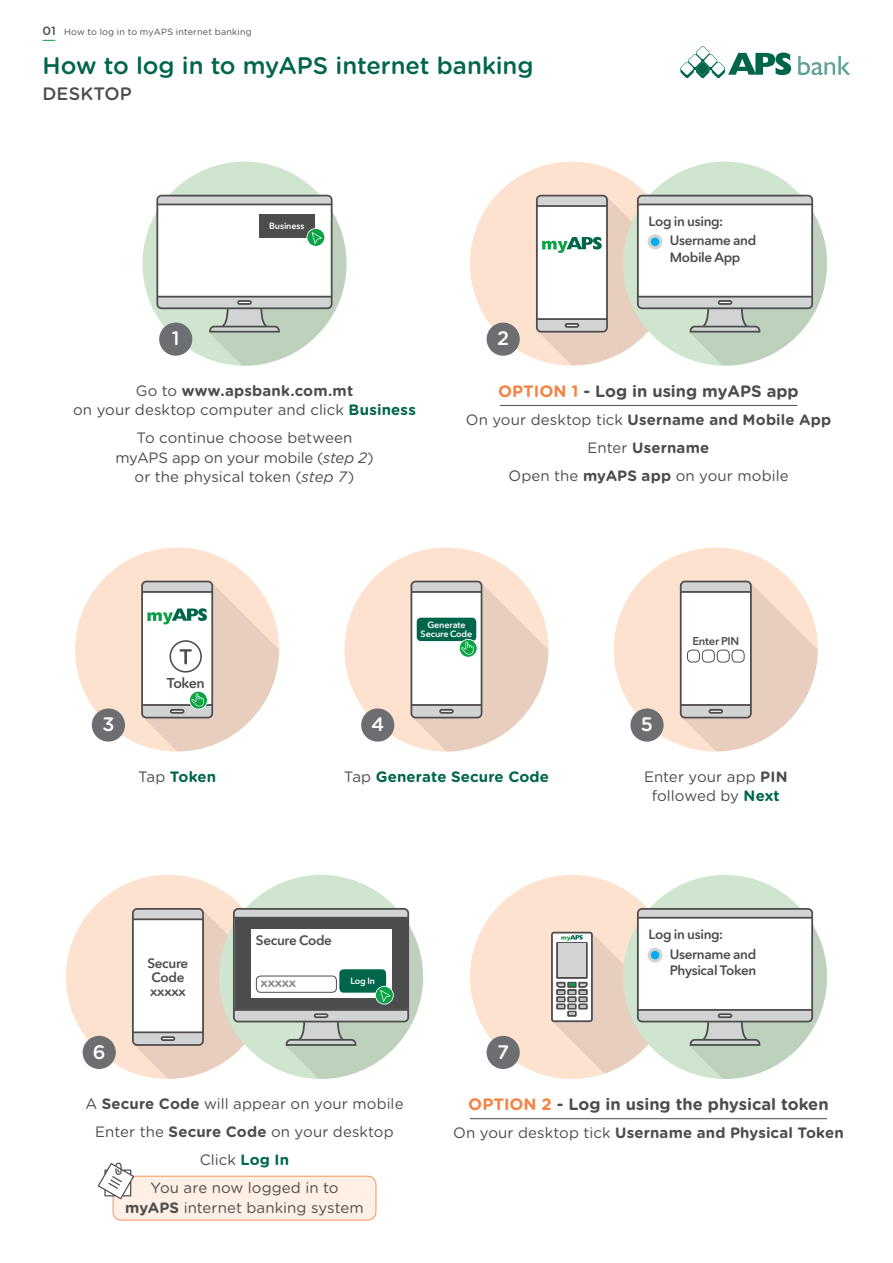
<style>
.page{position:relative;width:893px;height:1263px;background:#fff}
.page>*{position:absolute;margin:0;border:0;box-sizing:border-box;transform-origin:0 0}
.t1{font:500 24px "Gotham Rounded";letter-spacing:-.005em;color:#00664b}
.t2{font:500 19.5px "Gotham Rounded";color:#fff}
.t3{font:500 18px "Gotham Rounded";letter-spacing:.005em;color:#4d4d4f}
.t4{font:700 16.5px "Gotham Rounded";color:#4d4d4f}
.t5{font:15px/28px "Gotham Rounded";letter-spacing:.005em;color:#4d4d4f;text-align:center}
.t6{font:700 15px "Gotham Rounded";letter-spacing:.01em;color:#4d4d4f}
.t7{font:700 15px "Gotham Rounded";letter-spacing:.01em;color:#00664b}
.t8{font:600 14.1px "Avenir Next Rounded Pro";letter-spacing:-.035em;color:#4d4d4f}
.t9{font:600 13.5px/13.5px "Avenir Next Rounded Pro";letter-spacing:-.025em;color:#4d4d4f}
.t10{font:600 13.5px "Avenir Next Rounded Pro";letter-spacing:-.015em;color:#808285}
.t11{font:600 11.25px "Avenir Next Rounded Pro";letter-spacing:-.02em;color:#4d4d4f}
.t12{font:9px "Gotham Rounded";letter-spacing:.025em;color:#4d4d4f}
.t13{font:600 9px/9px "Avenir Next Rounded Pro";letter-spacing:-.015em;color:#fff;text-align:center}
.s1{font-weight:500;font-size:12px}
.s2{font-weight:700}
.s3{font-weight:700;color:#00664b}
.s4{font-style:italic}
.s5{color:#f58345}
.s6{font-weight:400;color:#4d4d4f}
.s7{font-weight:400}
</style>
<div class="page">
<svg style="left:798px;top:56px;width:52px;height:19px"></svg>
<svg style="left:680px;top:46px;width:111px;height:32px"></svg>
<hr style="left:470px;top:1118px;width:357px;height:1px;background:#4d4d4f">
<hr style="left:500px;top:405px;width:297px;height:1px;background:#4d4d4f">
<div style="left:113px;top:1176px;width:263px;height:44px;background:#ffefe4;border-radius:9px"></div>
<div style="left:113px;top:1176px;width:263px;height:44px;border:1px solid #f7945e;border-radius:9px"></div>
<svg style="left:98px;top:1162px;width:36px;height:37px"></svg>
<div style="left:142px;top:162px;width:205px;height:204px;background:#d0e5cf;border-radius:50%"></div>
<svg style="left:156px;top:195px;width:191px;height:171px"></svg>
<div style="left:159px;top:323px;width:33px;height:33px;background:#6d6e71;border-radius:50%"></div>
<div style="left:75px;top:547px;width:204px;height:205px;background:#fee2d0;border-radius:50%"></div>
<svg style="left:141px;top:581px;width:138px;height:171px"></svg>
<div style="left:92px;top:708px;width:33px;height:34px;background:#6d6e71;border-radius:50%"></div>
<div style="left:344px;top:547px;width:205px;height:205px;background:#fee2d0;border-radius:50%"></div>
<svg style="left:410px;top:581px;width:139px;height:171px"></svg>
<div style="left:361px;top:708px;width:33px;height:34px;background:#6d6e71;border-radius:50%"></div>
<div style="left:614px;top:547px;width:204px;height:205px;background:#fee2d0;border-radius:50%"></div>
<svg style="left:680px;top:581px;width:138px;height:171px"></svg>
<div style="left:687px;top:650px;width:13px;height:12px;border:1px solid #4d4d4f;border-radius:4px"></div>
<div style="left:702px;top:650px;width:13px;height:12px;border:1px solid #4d4d4f;border-radius:4px"></div>
<div style="left:717px;top:650px;width:13px;height:12px;border:1px solid #4d4d4f;border-radius:4px"></div>
<div style="left:732px;top:650px;width:12px;height:12px;border:1px solid #4d4d4f;border-radius:4px"></div>
<div style="left:630px;top:708px;width:34px;height:34px;background:#6d6e71;border-radius:50%"></div>
<div style="left:66px;top:875px;width:204px;height:204px;background:#fee2d0;border-radius:50%"></div>
<div style="left:219px;top:875px;width:204px;height:204px;background:#d0e5cf;border-radius:50%"></div>
<svg style="left:132px;top:908px;width:291px;height:171px"></svg>
<div style="left:83px;top:1036px;width:33px;height:33px;background:#6d6e71;border-radius:50%"></div>
<div style="left:470px;top:162px;width:204px;height:204px;background:#fee2d0;border-radius:50%"></div>
<div style="left:623px;top:162px;width:204px;height:204px;background:#d0e5cf;border-radius:50%"></div>
<svg style="left:536px;top:195px;width:291px;height:171px"></svg>
<svg style="left:648px;top:234px;width:14px;height:15px"></svg>
<div style="left:651px;top:238px;width:8px;height:8px;background:#00aeef;border-radius:50%"></div>
<div style="left:487px;top:323px;width:33px;height:33px;background:#6d6e71;border-radius:50%"></div>
<div style="left:470px;top:875px;width:204px;height:204px;background:#fee2d0;border-radius:50%"></div>
<div style="left:551px;top:932px;width:42px;height:90px;background:#575556;border-radius:3px"></div>
<div style="left:623px;top:875px;width:204px;height:204px;background:#d0e5cf;border-radius:50%"></div>
<svg style="left:552px;top:908px;width:275px;height:171px"></svg>
<svg style="left:648px;top:948px;width:14px;height:14px"></svg>
<div style="left:651px;top:951px;width:8px;height:8px;background:#00aeef;border-radius:50%"></div>
<div style="left:487px;top:1036px;width:33px;height:33px;background:#6d6e71;border-radius:50%"></div>
<svg style="left:43px;top:40px;width:12px;height:1px"></svg>
<p class="t12" style="left:43px;top:26px;width:211px"><span class="s1">01</span> How to log in to myAPS internet banking</p>
<h1 class="t1" style="left:43px;top:49px;width:493px">How to log in to myAPS internet banking</h1>
<p class="t3" style="left:43px;top:81px;width:91px">DESKTOP</p>
<h2 class="t2" style="left:172px;top:325px;width:9px">1</h2>
<p class="t13" style="left:269px;top:221px;width:37px">Business</p>
<h2 class="t2" style="left:497px;top:325px;width:13px">2</h2>
<p class="t9" style="left:670px;top:211px;width:88px;line-height:19.5px;text-indent:-21px">Log in using:<br>Username and</p>
<p class="t9" style="left:670px;top:250px;width:72px">Mobile App</p>
<p class="t5" style="left:73px;top:380px;width:344px;line-height:19.5px">Go to <span class="s2">www.apsbank.com.mt<br></span>on your desktop computer and click <span class="s3">Business</span></p>
<p class="t5" style="left:115px;top:428px;width:260px;line-height:19.5px">To continue choose between myAPS app on your mobile (<span class="s4">step 2</span>) or the physical token (<span class="s4">step 7</span>)</p>
<p class="t4" style="left:498px;top:379px;width:302px"><span class="s5">OPTION 1</span> - Log in using myAPS app</p>
<p class="t5" style="left:466px;top:405px;width:367px">On your desktop tick <span class="s2">Username and Mobile App<br></span>Enter <span class="s2">Username<br></span>Open the <span class="s2">myAPS app</span> on your mobile</p>
<h2 class="t2" style="left:102px;top:710px;width:14px">3</h2>
<p class="t8" style="left:167px;top:674px;width:39px">Token</p>
<h2 class="t2" style="left:371px;top:710px;width:15px">4</h2>
<p class="t13" style="left:421px;top:620px;width:53px">Generate<br>Secure Code</p>
<p class="t7" style="left:138px;top:765px;width:80px"><span class="s6">Tap</span> Token</p>
<p class="t7" style="left:344px;top:765px;width:207px"><span class="s6">Tap</span> Generate Secure Code</p>
<h2 class="t2" style="left:93px;top:1038px;width:14px">6</h2>
<p class="t9" style="left:148px;top:956px;width:42px">Secure<br>Code xxxxx</p>
<p class="t9" style="left:256px;top:932px;width:78px">Secure Code</p>
<p class="t10" style="left:261px;top:973px;width:37px">xxxxx</p>
<p class="t13" style="left:350px;top:976px;width:26px">Log In</p>
<h2 class="t2" style="left:497px;top:1038px;width:13px">7</h2>
<h2 class="t2" style="left:641px;top:710px;width:14px">5</h2>
<p class="t11" style="left:692px;top:633px;width:48px">Enter PIN</p>
<p class="t5" style="left:644px;top:766px;width:145px;line-height:19.5px">Enter your app <span class="s2">PIN </span>followed by <span class="s3">Next</span></p>
<p class="t9" style="left:670px;top:924px;width:88px;line-height:19.5px;text-indent:-21px">Log in using:<br>Username and</p>
<p class="t9" style="left:670px;top:963px;width:88px">Physical Token</p>
<p class="t5" style="left:85px;top:1089px;width:320px">A <span class="s2">Secure Code</span> will appear on your mobile<br>Enter the <span class="s2">Secure Code</span> on your desktop<br>Click <span class="s3">Log In<br></span>You are now logged in to</p>
<p class="t5" style="left:125px;top:1192px;width:240px"><span class="s2">myAPS</span> internet banking system</p>
<p class="t4" style="left:468px;top:1092px;width:362px"><span class="s5">OPTION 2</span> - Log in using the physical token</p>
<p class="t6" style="left:453px;top:1122px;width:392px"><span class="s7">On your desktop tick</span> Username and Physical Token</p>
</div>
